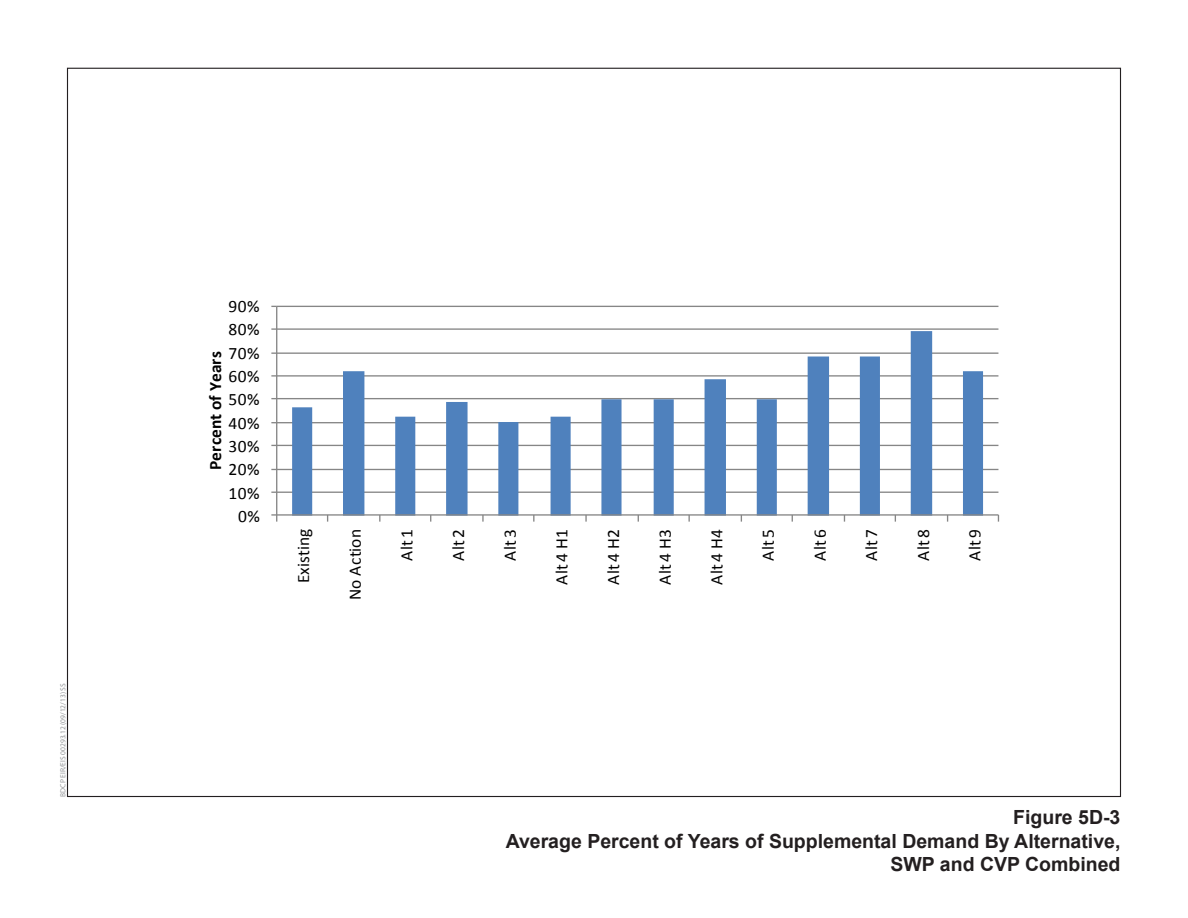
<style>
.page{position:relative;width:1188px;height:918px;background:#fff}
.page>*{position:absolute;margin:0;border:0;box-sizing:border-box;transform-origin:0 0}
.t1{font:700 19.5px "Arial";color:#231f20}
.t2{font:17.4px "Calibri";letter-spacing:.03em;color:#000}
.t3{font:700 17.4px "Calibri";letter-spacing:.015em;color:#000}
.t4{font:17.4px "Calibri";color:#000}
.t5{font:17.4px "Calibri";letter-spacing:.005em;color:#000}
.t6{font:7.5px "Myriad Pro";color:#939598}
</style>
<div class="page">
<svg style="left:271px;top:305px;width:729px;height:217px"></svg>
<p class="t6" style="left:58px;top:797px;width:115px;rotate:-90deg">BDCP EIR/EIS 00293.12 (09/12/13) SS</p>
<p class="t2" style="left:228px;top:295px;width:33px">90%</p>
<p class="t2" style="left:228px;top:319px;width:33px">80%</p>
<p class="t2" style="left:228px;top:342px;width:33px">70%</p>
<p class="t3" style="left:204px;top:470px;width:121px;rotate:-90deg">Percent of Years</p>
<p class="t2" style="left:228px;top:365px;width:33px">60%</p>
<p class="t2" style="left:228px;top:389px;width:33px">50%</p>
<p class="t2" style="left:228px;top:412px;width:33px">40%</p>
<p class="t2" style="left:228px;top:435px;width:33px">30%</p>
<p class="t2" style="left:228px;top:459px;width:33px">20%</p>
<p class="t2" style="left:228px;top:482px;width:33px">10%</p>
<p class="t2" style="left:238px;top:505px;width:23px">0%</p>
<p class="t4" style="left:292px;top:583px;width:55px;rotate:-90deg">Existing</p>
<p class="t5" style="left:344px;top:600px;width:72px;rotate:-90deg">No Action</p>
<p class="t2" style="left:396px;top:561px;width:33px;rotate:-90deg">Alt1</p>
<p class="t2" style="left:447px;top:561px;width:33px;rotate:-90deg">Alt2</p>
<p class="t2" style="left:499px;top:561px;width:33px;rotate:-90deg">Alt3</p>
<p class="t2" style="left:551px;top:585px;width:57px;rotate:-90deg">Alt4 H1</p>
<p class="t2" style="left:602px;top:585px;width:57px;rotate:-90deg">Alt4 H2</p>
<p class="t2" style="left:654px;top:585px;width:57px;rotate:-90deg">Alt4 H3</p>
<p class="t2" style="left:706px;top:585px;width:57px;rotate:-90deg">Alt4 H4</p>
<p class="t2" style="left:757px;top:561px;width:33px;rotate:-90deg">Alt5</p>
<p class="t2" style="left:809px;top:561px;width:33px;rotate:-90deg">Alt6</p>
<p class="t2" style="left:861px;top:561px;width:33px;rotate:-90deg">Alt7</p>
<p class="t2" style="left:912px;top:561px;width:33px;rotate:-90deg">Alt8</p>
<p class="t2" style="left:964px;top:561px;width:33px;rotate:-90deg">Alt9</p>
<p class="t1" style="left:1013px;top:805px;width:109px">Figure 5D-3</p>
<p class="t1" style="left:506px;top:828px;width:616px">Average Percent of Years of Supplemental Demand By Alternative,</p>
<p class="t1" style="left:890px;top:851px;width:232px">SWP and CVP Combined</p>
</div>
